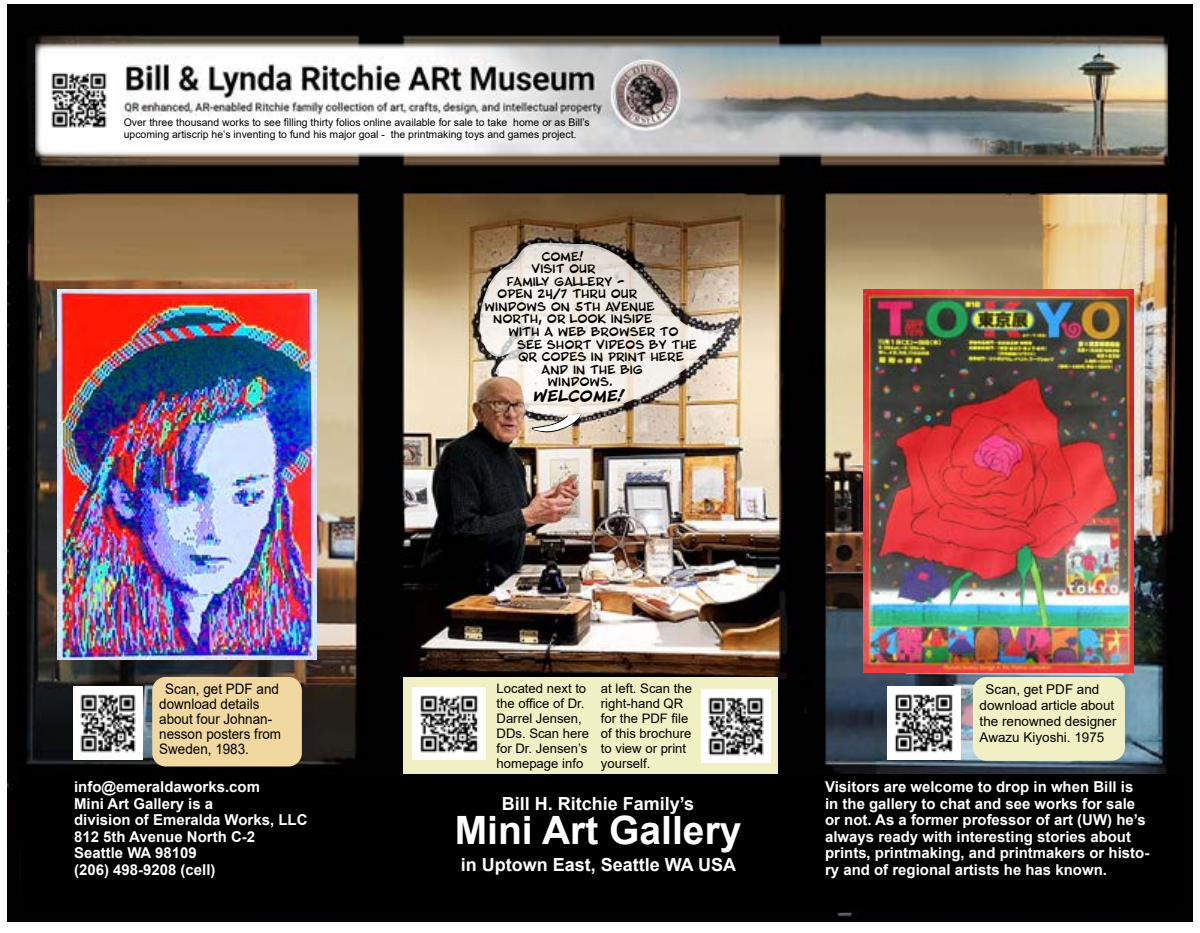
<style>
.page{position:relative;width:1200px;height:933px;background:#fff}
.page>*{position:absolute;margin:0;border:0;box-sizing:border-box;transform-origin:0 0}
.t1{font:700 39px "Arial";color:#fff}
.t2{font:700 18px "Arial";color:#fff}
.t3{font:700 15px/16.5px "Arial";color:#fff}
.t4{font:14.4px/15px "Arial";color:#000;scale:.93 1}
.t5{font:13.5px/16.2px "Arial";color:#000}
.t6{font:13.2px/15px "Arial";color:#000}
.t7{font:700 12px "Blambot Pro BB";color:#000}
.t8{font:10.5px/12.6px "Arial";color:#000}
.t9{font:10.5px "Blambot Pro BB";color:#000}
</style>
<div class="page">
<img style="left:8px;top:4px;width:1185px;height:916px">
<div style="left:21px;top:773px;width:1160px;height:135px;background:#000"></div>
<img style="left:863px;top:290px;width:271px;height:382px">
<div style="left:152px;top:676px;width:150px;height:90px;background:#f1d8a0;border-radius:14px"></div>
<div style="left:973px;top:676px;width:152px;height:84px;background:#f0f0c4;border-radius:14px"></div>
<img style="left:887px;top:686px;width:74px;height:73px">
<img style="left:74px;top:686px;width:69px;height:73px">
<svg style="left:531px;top:416px;width:51px;height:20px"></svg>
<img style="left:474px;top:240px;width:262px;height:176px">
<img style="left:57px;top:290px;width:260px;height:369px">
<img style="left:35px;top:43px;width:1133px;height:113px">
<img style="left:44px;top:65px;width:70px;height:69px">
<div style="left:403px;top:676px;width:374px;height:97px;background:#f0f0c4"></div>
<img style="left:413px;top:687px;width:72px;height:72px">
<img style="left:701px;top:689px;width:70px;height:72px">
<p class="t8" style="left:124px;top:116px;width:468px">Over three thousand works to see filling thirty folios online available for sale to take home or as Bill’s upcoming artiscrip he’s inventing to fund his major goal - the printmaking toys and games project.</p>
<p class="t9" style="left:542px;top:250px;width:44px">COME!</p>
<p class="t9" style="left:531px;top:262px;width:66px">VISIT OUR</p>
<p class="t9" style="left:507px;top:275px;width:119px">FAMILY GALLERY -</p>
<p class="t9" style="left:497px;top:288px;width:142px">OPEN 24/7 THRU OUR</p>
<p class="t9" style="left:485px;top:300px;width:172px">WINDOWS ON 5TH AVENUE</p>
<p class="t9" style="left:493px;top:313px;width:160px">NORTH, OR LOOK INSIDE</p>
<p class="t9" style="left:508px;top:325px;width:172px">WITH A WEB BROWSER TO</p>
<p class="t9" style="left:517px;top:338px;width:181px">SEE SHORT VIDEOS BY THE</p>
<p class="t9" style="left:518px;top:350px;width:167px">QR CODES IN PRINT HERE</p>
<p class="t9" style="left:541px;top:363px;width:103px">AND IN THE BIG</p>
<p class="t9" style="left:548px;top:376px;width:67px">WINDOWS.</p>
<p class="t7" style="left:534px;top:388px;width:92px">Welcome!</p>
<p class="t4" style="left:159px;top:681px;width:133px;text-indent:6px">Scan, get PDF and download details about four Johnan&shy;nesson posters from<br>Sweden, 1983.</p>
<p class="t5" style="left:980px;top:680px;width:138px;text-indent:6px">Scan, get PDF and download article about the renowned designer<br>Awazu Kiyoshi. 1975</p>
<p class="t3" style="left:74px;top:778px;width:235px">info@emeraldaworks.com<br>Mini Art Gallery is a<br>division of Emeralda Works, LLC<br>812 5th Avenue North C-2<br>Seattle WA 98109<br>(206) 498-9208 (cell)</p>
<p class="t6" style="left:496px;top:680px;width:94px">Located next to the office of Dr.<br>Darrel Jensen,<br>DDs. Scan here for Dr. Jensen’s homepage info</p>
<p class="t6" style="left:601px;top:680px;width:93px">at left. Scan the right-hand QR for the PDF file of this brochure to view or print yourself.</p>
<p class="t3" style="left:825px;top:778px;width:326px">Visitors are welcome to drop in when Bill is in the gallery to chat and see works for sale or not. As a former professor of art (UW) he’s always ready with interesting stories about prints, printmaking, and printmakers or histo&shy;ry and of regional artists he has known.</p>
<p class="t2" style="left:502px;top:790px;width:194px">Bill H. Ritchie Family’s</p>
<h1 class="t1" style="left:455px;top:802px;width:288px">Mini Art Gallery</h1>
<p class="t2" style="left:461px;top:851px;width:277px">in Uptown East, Seattle WA USA</p>
</div>
